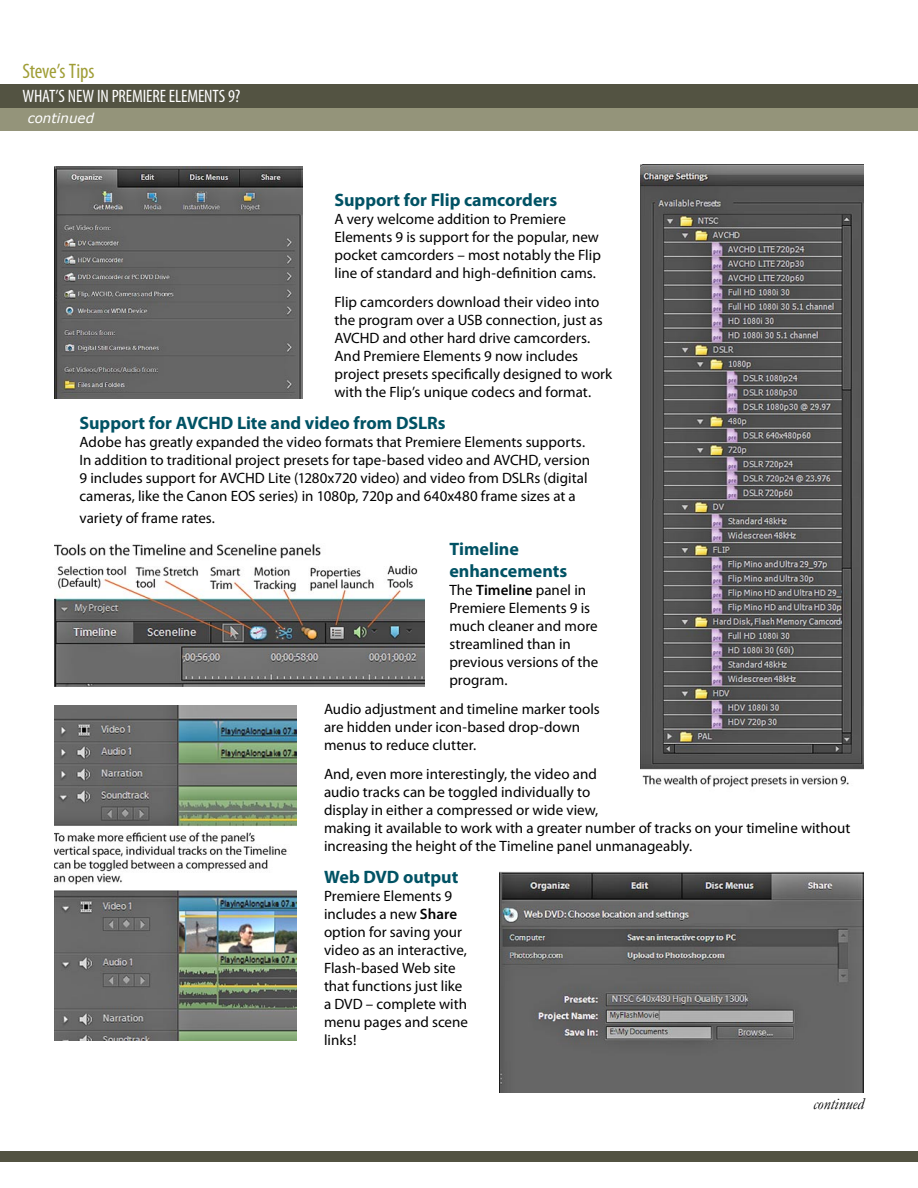
<style>
.page{position:relative;width:918px;height:1188px;background:#fff}
.page>*{position:absolute;margin:0;border:0;box-sizing:border-box;transform-origin:0 0}
.t1{font:condensed 21px "Myriad Pro";letter-spacing:-.005em;color:#a09e37}
.t2{font:700 18px/21.6px "Myriad Pro";color:#005264}
.t3{font:condensed 18px "Myriad Pro";letter-spacing:-.01em;color:#fff}
.t4{font:italic 16.5px "Garamond";color:#000}
.t5{font:15px/18px "Myriad Pro";color:#000}
.t6{font:italic 13.5px "Verdana";color:#fff}
.s1{font-weight:600}
</style>
<div class="page">
<div style="left:0;top:1152px;width:918px;height:10px;background:#535342"></div>
<div style="left:0;top:108px;width:918px;height:23px;background:#94947a"></div>
<div style="left:0;top:84px;width:918px;height:24px;background:#535342"></div>
<img style="left:54px;top:167px;width:248px;height:231px">
<img style="left:54px;top:706px;width:243px;height:334px">
<img style="left:54px;top:543px;width:370px;height:144px">
<img style="left:640px;top:165px;width:224px;height:623px">
<img style="left:500px;top:872px;width:364px;height:221px">
<h1 class="t1" style="left:23px;top:58px;width:74px">Steve’s Tips</h1>
<p class="t6" style="left:28px;top:109px;width:68px">continued</p>
<p class="t3" style="left:22px;top:85px;width:219px">WHAT’S NEW IN PREMIERE ELEMENTS 9?</p>
<p class="t2" style="left:334px;top:189px;width:224px">Support for Flip camcorders</p>
<p class="t5" style="left:334px;top:210px;width:268px">A very welcome addition to Premiere Elements 9 is support for the popular, new pocket camcorders – most notably the Flip line of standard and high-definition cams.</p>
<p class="t5" style="left:334px;top:293px;width:279px">Flip camcorders download their video into the program over a USB connection, just as AVCHD and other hard drive camcorders.<br>And Premiere Elements 9 now includes project presets specifically designed to work with the Flip’s unique codecs and format.</p>
<p class="t2" style="left:80px;top:412px;width:368px">Support for AVCHD Lite and video from DSLRs</p>
<p class="t5" style="left:80px;top:433px;width:512px">Adobe has greatly expanded the video formats that Premiere Elements supports.<br>In addition to traditional project presets for tape-based video and AVCHD, version 9 includes support for AVCHD Lite (1280x720 video) and video from DSLRs (digital cameras, like the Canon EOS series) in 1080p, 720p and 640x480 frame sizes at a</p>
<p class="t5" style="left:80px;top:509px;width:137px">variety of frame rates.</p>
<p class="t2" style="left:449px;top:538px;width:119px">Timeline enhancements</p>
<p class="t5" style="left:449px;top:581px;width:150px">The <span class="s1">Timeline</span> panel in<br>Premiere Elements 9 is much cleaner and more streamlined than in previous versions of the program.</p>
<p class="t5" style="left:324px;top:699px;width:277px">Audio adjustment and timeline marker tools are hidden under icon-based drop-down menus to reduce clutter.</p>
<p class="t5" style="left:324px;top:764px;width:528px">And, even more interestingly, the video and<br>audio tracks can be toggled individually to<br>display in either a compressed or wide view,<br>making it available to work with a greater number of tracks on your timeline without increasing the height of the Timeline panel unmanageably.</p>
<p class="t2" style="left:324px;top:865px;width:136px">Web DVD output</p>
<p class="t5" style="left:324px;top:887px;width:146px">Premiere Elements 9 includes a new <span class="s1">Share </span>option for saving your video as an interactive,<br>Flash-based Web site that functions just like a DVD – complete with menu pages and scene links!</p>
<p class="t4" style="left:813px;top:1092px;width:52px">continued</p>
</div>
